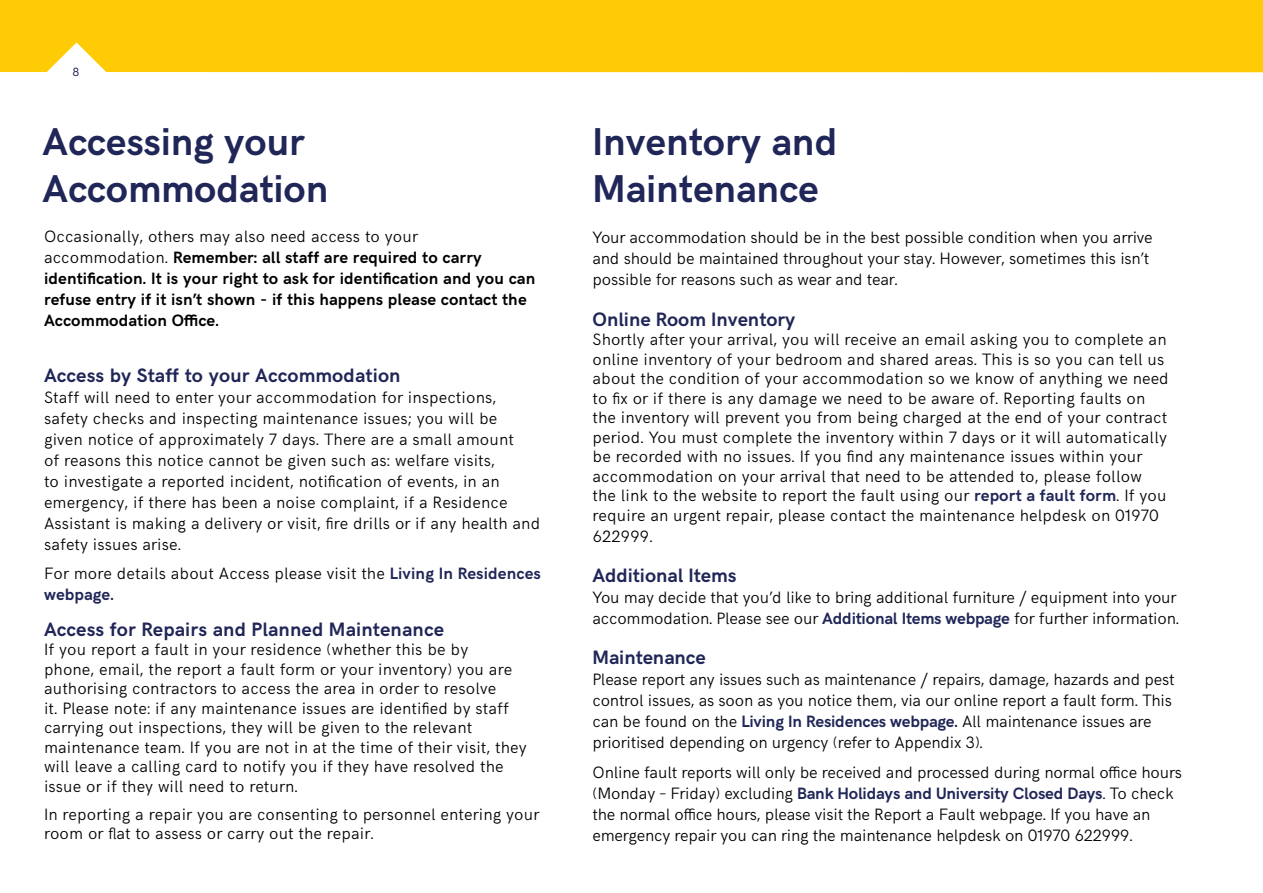
<style>
.page{position:relative;width:1263px;height:893px;background:#fff}
.page>*{position:absolute;margin:0;border:0;box-sizing:border-box;transform-origin:0 0}
.t1{font:700 39px/46.8px "HK Grotesk";color:#202657}
.t2{font:700 19.5px "HK Grotesk";letter-spacing:.01em;color:#202657}
.t3{font:300 16.5px/19.5px "HK Grotesk";letter-spacing:.01em;color:#000}
.t4{font:300 16.5px/21px "HK Grotesk";letter-spacing:-.01em;color:#000}
.t5{font:700 16.5px/21px "HK Grotesk";letter-spacing:.01em;color:#000}
.t6{font:12px "HK Grotesk";color:#202657}
.s1{font-weight:700;color:#202657}
.s2{font-weight:300}
</style>
<div class="page">
<div style="left:0;top:0;width:1263px;height:72px;background:#ffcb05"></div>
<p class="t6" style="left:73px;top:63px;width:8px">8</p>
<h1 class="t1" style="left:43px;top:115px;width:287px">Accessing your<br>Accommodation</h1>
<h1 class="t1" style="left:592px;top:115px;width:246px">Inventory and<br>Maintenance</h1>
<p class="t4" style="left:592px;top:226px;width:562px">Your accommodation should be in the best possible condition when you arrive and should be maintained throughout your stay. However, sometimes this isn’t possible for reasons such as wear and tear.</p>
<p class="t2" style="left:592px;top:304px;width:204px">Online Room Inventory</p>
<p class="t3" style="left:592px;top:328px;width:578px">Shortly after your arrival, you will receive an email asking you to complete an online inventory of your bedroom and shared areas. This is so you can tell us about the condition of your accommodation so we know of anything we need to fix or if there is any damage we need to be aware of. Reporting faults on the inventory will prevent you from being charged at the end of your contract period. You must complete the inventory within 7 days or it will automatically be recorded with no issues. If you find any maintenance issues within your accommodation on your arrival that need to be attended to, please follow the link to the website to report the fault using our <span class="s1">report a fault form</span>. If you require an urgent repair, please contact the maintenance helpdesk on 01970</p>
<p class="t3" style="left:592px;top:525px;width:62px">622999.</p>
<p class="t2" style="left:592px;top:561px;width:145px">Additional Items</p>
<p class="t4" style="left:592px;top:585px;width:588px">You may decide that you’d like to bring additional furniture / equipment into your accommodation. Please see our <span class="s1">Additional Items webpage</span> for further information.</p>
<p class="t2" style="left:592px;top:643px;width:115px">Maintenance</p>
<p class="t4" style="left:592px;top:668px;width:583px">Please report any issues such as maintenance / repairs, damage, hazards and pest control issues, as soon as you notice them, via our online report a fault form. This can be found on the <span class="s1">Living In Residences webpage.</span> All maintenance issues are prioritised depending on urgency (refer to Appendix 3).</p>
<p class="t4" style="left:592px;top:760px;width:591px">Online fault reports will only be received and processed during normal office hours (Monday – Friday) excluding <span class="s1">Bank Holidays and University Closed Days</span>. To check the normal office hours, please visit the Report a Fault webpage. If you have an emergency repair you can ring the maintenance helpdesk on 01970 622999.</p>
<p class="t5" style="left:44px;top:224px;width:493px"><span class="s2">Occasionally, others may also need access to your accommodation.</span> Remember: all staff are required to carry identification. It is your right to ask for identification and you can refuse entry if it isn’t shown - if this happens please contact the Accommodation Office.</p>
<p class="t2" style="left:44px;top:361px;width:358px">Access by Staff to your Accommodation</p>
<p class="t3" style="left:44px;top:385px;width:498px;line-height:21px">Staff will need to enter your accommodation for inspections, safety checks and inspecting maintenance issues; you will be<br>given notice of approximately 7 days. There are a small amount<br>of reasons this notice cannot be given such as: welfare visits,<br>to investigate a reported incident, notification of events, in an emergency, if there has been a noise complaint, if a Residence Assistant is making a delivery or visit, fire drills or if any health and safety issues arise.</p>
<p class="t3" style="left:44px;top:562px;width:498px;line-height:21px">For more details about Access please visit the <span class="s1">Living In Residences webpage.</span></p>
<p class="t2" style="left:44px;top:614px;width:401px">Access for Repairs and Planned Maintenance</p>
<p class="t3" style="left:44px;top:638px;width:484px">If you report a fault in your residence (whether this be by<br>phone, email, the report a fault form or your inventory) you are authorising contractors to access the area in order to resolve<br>it. Please note: if any maintenance issues are identified by staff carrying out inspections, they will be given to the relevant maintenance team. If you are not in at the time of their visit, they will leave a calling card to notify you if they have resolved the issue or if they will need to return.</p>
<p class="t3" style="left:44px;top:803px;width:497px">In reporting a repair you are consenting to personnel entering your room or flat to assess or carry out the repair.</p>
</div>
